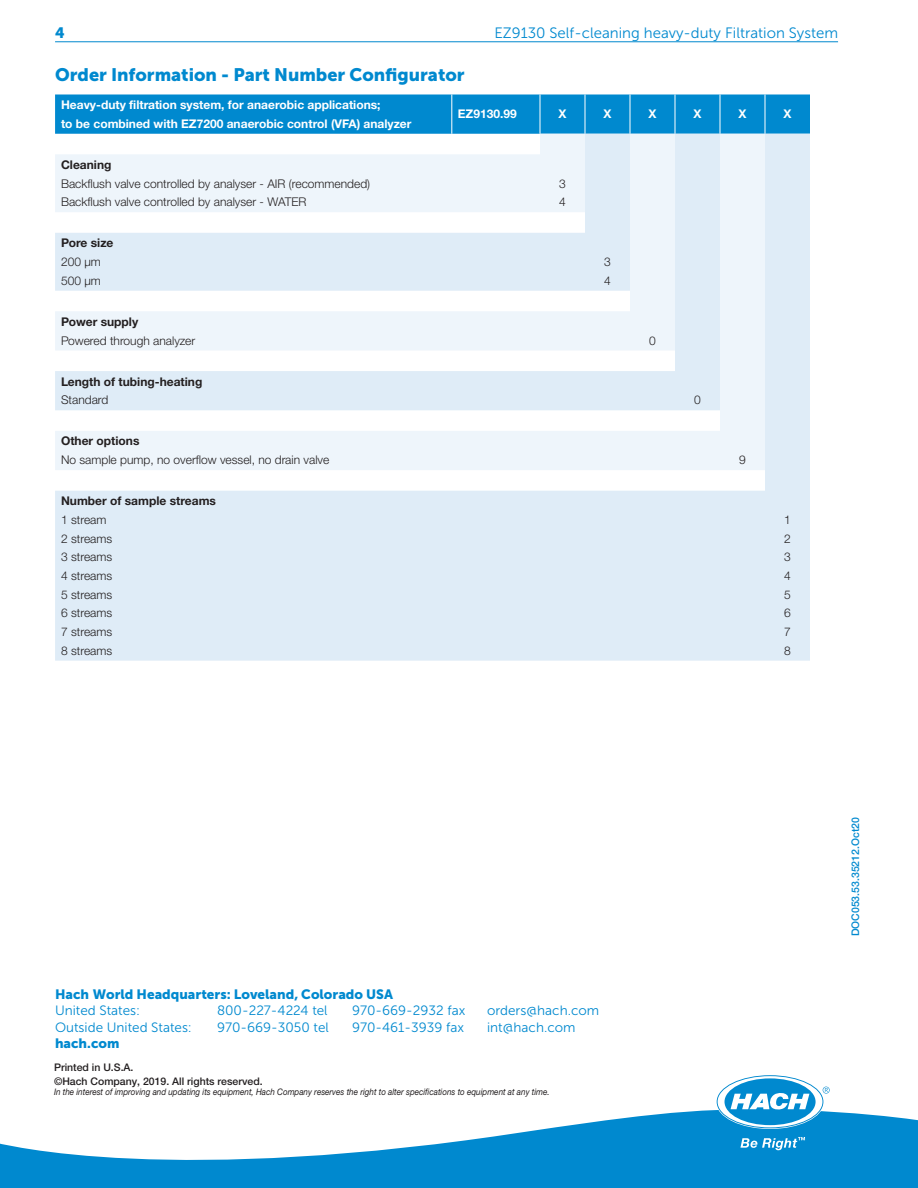
<style>
.page{position:relative;width:918px;height:1188px;background:#fff}
.page>*{position:absolute;margin:0;border:0;box-sizing:border-box;transform-origin:0 0}
.Head_2{font:18px "Museo Sans 900";color:#0089cf}
.Head_3{font:15px "Museo Sans 300";color:#0089cf}
.Head_3-2{font:15px "Museo Sans 900";color:#0089cf}
.t1{font:13.5px "Museo Sans 300";color:#0089cf}
.t2{font:13.5px "Museo Sans 900";color:#0089cf}
.Text_1{font:300 12px "Helvetica Neue LTW1 G";color:#231f20}
.Text_1-2{font:700 12px "Helvetica Neue LTW1 G";color:#fff}
.Text_1-3{font:700 12px "Helvetica Neue LTW1 G";color:#231f20}
.t3{font:500 10.5px/13.5px "Helvetica Neue LTW1 G";color:#231f20}
.t4{font:500 10.5px "Helvetica Neue LTW1 G";color:#0089cf}
.t5{font:italic 9px "Helvetica Neue LTW1 G";color:#231f20;scale:.9 1}
</style>
<div class="page">
<svg style="left:0;top:1110px;width:918px;height:78px;fill:#0089cf"></svg>
<svg style="left:718px;top:1076px;width:112px;height:51px"></svg>
<svg style="left:740px;top:1137px;width:65px;height:13px"></svg>
<hr style="left:55px;top:41px;width:783px;height:1px;background:#0089cf">
<div style="left:55px;top:94px;width:755px;height:40px;background:#0089cf"></div>
<svg style="left:55px;top:134px;width:755px;height:527px;fill:#dfecf7"></svg>
<hr style="left:451px;top:94px;width:1px;height:40px;background:#fff">
<hr style="left:540px;top:94px;width:1px;height:40px;background:#fff">
<hr style="left:585px;top:94px;width:1px;height:40px;background:#fff">
<hr style="left:630px;top:94px;width:1px;height:40px;background:#fff">
<hr style="left:675px;top:94px;width:1px;height:40px;background:#fff">
<hr style="left:720px;top:94px;width:1px;height:40px;background:#fff">
<hr style="left:765px;top:94px;width:1px;height:40px;background:#fff">
<p class="Head_3-2" style="left:55px;top:24px;width:11px">4</p>
<p class="Head_3" style="left:494px;top:25px;width:345px">EZ9130 Self-cleaning heavy-duty Filtration System</p>
<p class="Head_2" style="left:55px;top:64px;width:411px">Order Information - Part Number Configurator</p>
<p class="Text_1-2" style="left:61px;top:97px;width:321px">Heavy-duty filtration system, for anaerobic applications;</p>
<p class="Text_1-2" style="left:61px;top:116px;width:352px">to be combined with EZ7200 anaerobic control (VFA) analyzer</p>
<p class="Text_1-2" style="left:458px;top:107px;width:60px">EZ9130.99</p>
<p class="Text_1-2" style="left:558px;top:107px;width:10px">X</p>
<p class="Text_1-2" style="left:603px;top:107px;width:10px">X</p>
<p class="Text_1-2" style="left:648px;top:107px;width:10px">X</p>
<p class="Text_1-2" style="left:693px;top:107px;width:10px">X</p>
<p class="Text_1-2" style="left:738px;top:107px;width:10px">X</p>
<p class="Text_1-2" style="left:783px;top:107px;width:10px">X</p>
<p class="Text_1-3" style="left:61px;top:157px;width:52px">Cleaning</p>
<p class="Text_1" style="left:61px;top:176px;width:311px">Backflush valve controlled by analyser - AIR (recommended)</p>
<p class="Text_1" style="left:61px;top:195px;width:247px">Backflush valve controlled by analyser - WATER</p>
<p class="Text_1-3" style="left:61px;top:236px;width:54px">Pore size</p>
<p class="Text_1" style="left:61px;top:254px;width:41px">200 µm</p>
<p class="Text_1" style="left:61px;top:273px;width:41px">500 µm</p>
<p class="Text_1" style="left:559px;top:176px;width:8px">3</p>
<p class="Text_1" style="left:559px;top:195px;width:8px">4</p>
<p class="Text_1" style="left:604px;top:254px;width:8px">3</p>
<p class="Text_1" style="left:604px;top:273px;width:8px">4</p>
<p class="Text_1-3" style="left:61px;top:314px;width:79px">Power supply</p>
<p class="Text_1" style="left:61px;top:333px;width:136px">Powered through analyzer</p>
<p class="Text_1" style="left:649px;top:333px;width:8px">0</p>
<p class="Text_1-3" style="left:61px;top:374px;width:143px">Length of tubing‐heating</p>
<p class="Text_1" style="left:61px;top:393px;width:49px">Standard</p>
<p class="Text_1" style="left:694px;top:393px;width:8px">0</p>
<p class="Text_1-3" style="left:61px;top:434px;width:80px">Other options</p>
<p class="Text_1" style="left:61px;top:453px;width:270px">No sample pump, no overflow vessel, no drain valve</p>
<p class="Text_1" style="left:739px;top:453px;width:8px">9</p>
<p class="Text_1-3" style="left:61px;top:494px;width:156px">Number of sample streams</p>
<p class="Text_1" style="left:61px;top:512px;width:47px">1 stream</p>
<p class="Text_1" style="left:61px;top:531px;width:53px">2 streams</p>
<p class="Text_1" style="left:61px;top:550px;width:53px">3 streams</p>
<p class="Text_1" style="left:61px;top:568px;width:53px">4 streams</p>
<p class="Text_1" style="left:61px;top:587px;width:53px">5 streams</p>
<p class="Text_1" style="left:61px;top:606px;width:53px">6 streams</p>
<p class="Text_1" style="left:61px;top:624px;width:53px">7 streams</p>
<p class="Text_1" style="left:61px;top:643px;width:53px">8 streams</p>
<p class="Text_1" style="left:784px;top:512px;width:8px">1</p>
<p class="Text_1" style="left:784px;top:531px;width:8px">2</p>
<p class="Text_1" style="left:784px;top:550px;width:8px">3</p>
<p class="Text_1" style="left:784px;top:568px;width:8px">4</p>
<p class="Text_1" style="left:784px;top:587px;width:8px">5</p>
<p class="Text_1" style="left:784px;top:606px;width:8px">6</p>
<p class="Text_1" style="left:784px;top:624px;width:8px">7</p>
<p class="Text_1" style="left:784px;top:643px;width:8px">8</p>
<p class="t2" style="left:55px;top:987px;width:339px">Hach World Headquarters: Loveland, Colorado USA</p>
<p class="t1" style="left:55px;top:1004px;width:87px">United States:</p>
<p class="t1" style="left:217px;top:1004px;width:112px">800-227-4224 tel</p>
<p class="t1" style="left:352px;top:1004px;width:115px">970-669-2932 fax</p>
<p class="t1" style="left:487px;top:1004px;width:114px">orders@hach.com</p>
<p class="t1" style="left:55px;top:1020px;width:138px">Outside United States:</p>
<p class="t1" style="left:217px;top:1020px;width:113px">970-669-3050 tel</p>
<p class="t1" style="left:352px;top:1020px;width:113px">970-461-3939 fax</p>
<p class="t1" style="left:487px;top:1020px;width:90px">int@hach.com</p>
<p class="t2" style="left:55px;top:1036px;width:66px">hach.com</p>
<p class="t3" style="left:54px;top:1061px;width:210px">Printed in U.S.A.<br>©Hach Company, 2019. All rights reserved.</p>
<p class="t5" style="left:54px;top:1087px;width:552px">In the interest of improving and updating its equipment, Hach Company reserves the right to alter specifications to equipment at any time.</p>
<p class="t4" style="left:849px;top:936px;width:121px;rotate:-90deg">DOC053.53.35212.Oct20</p>
</div>
